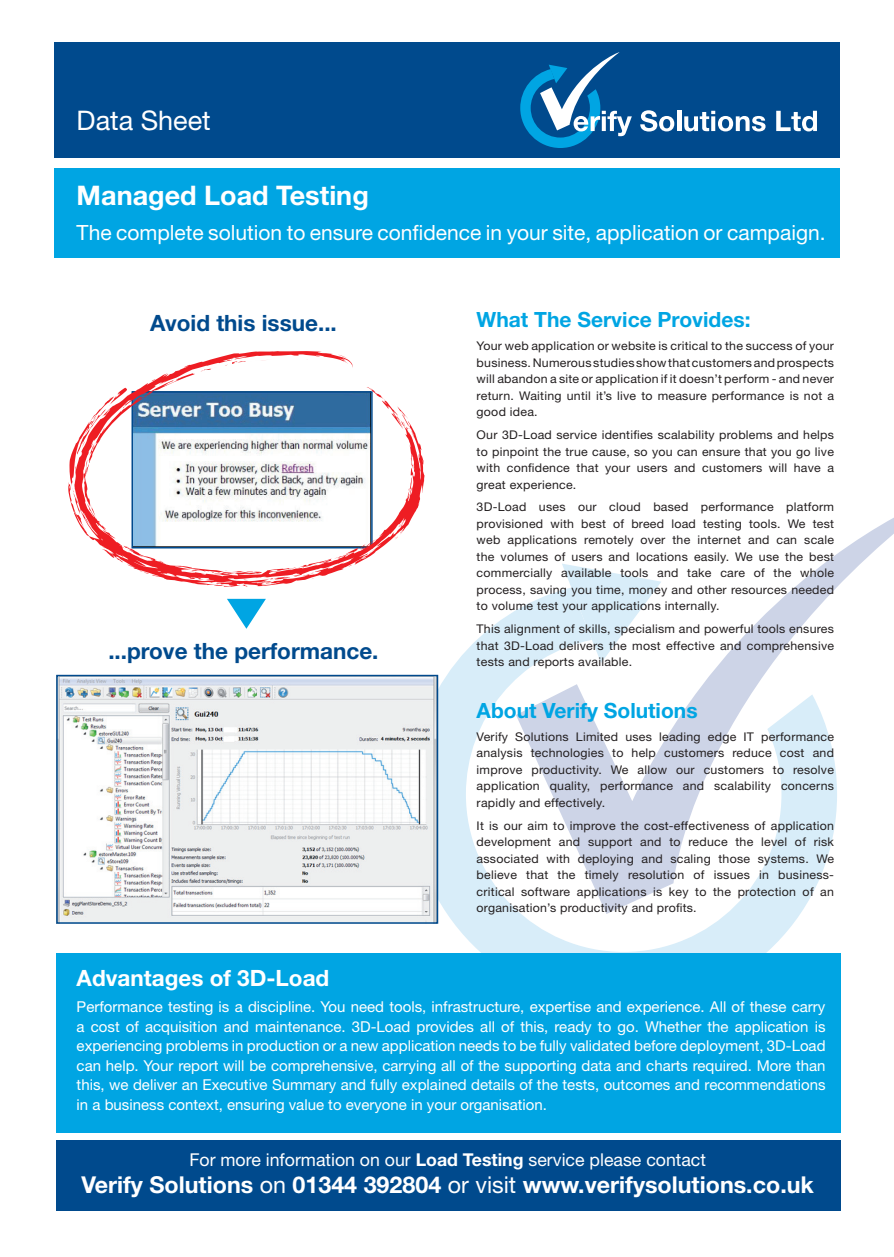
<style>
.page{position:relative;width:894px;height:1257px;background:#fff}
.page>*{position:absolute;margin:0;border:0;box-sizing:border-box;transform-origin:0 0}
.t1{font:700 27px "Helvetica Neue";color:#fff}
.t2{font:27px "Helvetica Neue";color:#fff}
.t3{font:700 23.25px "Helvetica Neue";color:#fff}
.t4{font:700 22.5px "Helvetica Neue";color:#004a8d}
.t5{font:700 22.5px "Helvetica Neue";color:#fff}
.t6{font:21px "Helvetica Neue";color:#fff}
.t7{font:700 21px "Helvetica Neue";color:#00a5e3}
.t8{font:17.7px "Helvetica Neue";color:#fff}
.t9{font:15px/19.5px "Helvetica Neue";color:#fff;text-align:justify}
.t10{font:12px/16.5px "Helvetica Neue";letter-spacing:.02em;color:#231f20;text-align:justify}
.s1{font-weight:700}
.s2{font-weight:400}
</style>
<div class="page">
<svg style="left:410px;top:610px;width:390px;height:343px;fill:#dbeef9"></svg>
<svg style="left:516px;top:518px;width:377px;height:396px"></svg>
<div style="left:54px;top:42px;width:785px;height:116px;background:#004a8d"></div>
<div style="left:54px;top:169px;width:785px;height:89px;background:#00a5e3"></div>
<svg style="left:520px;top:52px;width:111px;height:96px"></svg>
<svg style="left:640px;top:110px;width:34px;height:22px"></svg>
<hr style="left:677px;top:111px;width:4px;height:20px;background:#fff">
<svg style="left:684px;top:111px;width:81px;height:20px"></svg>
<svg style="left:776px;top:111px;width:40px;height:20px"></svg>
<div style="left:56px;top:953px;width:784px;height:179px;background:#00a5e3"></div>
<div style="left:56px;top:1140px;width:784px;height:71px;background:#004a8d"></div>
<img style="left:59px;top:678px;width:376px;height:243px">
<div style="left:56px;top:675px;width:382px;height:249px;border:2px solid #004a8d"></div>
<svg style="left:90px;top:351px;width:334px;height:236px"></svg>
<svg style="left:366px;top:387px;width:43px;height:42px"></svg>
<svg style="left:332px;top:557px;width:6px;height:4px"></svg>
<svg style="left:394px;top:536px;width:4px;height:4px"></svg>
<svg style="left:359px;top:539px;width:17px;height:15px"></svg>
<svg style="left:345px;top:563px;width:10px;height:4px"></svg>
<svg style="left:266px;top:576px;width:32px;height:4px"></svg>
<svg style="left:309px;top:573px;width:7px;height:6px"></svg>
<svg style="left:198px;top:571px;width:53px;height:16px"></svg>
<svg style="left:144px;top:557px;width:8px;height:3px"></svg>
<svg style="left:126px;top:546px;width:3px;height:4px"></svg>
<svg style="left:140px;top:571px;width:9px;height:3px"></svg>
<svg style="left:68px;top:367px;width:149px;height:171px"></svg>
<svg style="left:225px;top:359px;width:47px;height:7px"></svg>
<svg style="left:330px;top:354px;width:17px;height:4px"></svg>
<svg style="left:227px;top:599px;width:39px;height:30px"></svg>
<h1 class="t2" style="left:77px;top:105px;width:136px">Data Sheet</h1>
<h1 class="t1" style="left:77px;top:179px;width:293px">Managed Load Testing</h1>
<h3 class="t6" style="left:77px;top:220px;width:750px">The complete solution to ensure confidence in your site, application or campaign.</h3>
<h3 class="t4" style="left:150px;top:309px;width:188px">Avoid this issue...</h3>
<h3 class="t4" style="left:108px;top:637px;width:272px">...prove the performance.</h3>
<h3 class="t7" style="left:476px;top:307px;width:275px">What The Service Provides:</h3>
<p class="t10" style="left:476px;top:337px;width:359px">Your web application or website is critical to the success of your business. Numerous studies show that customers and prospects will abandon a site or application if it doesn’t perform - and never return. Waiting until it’s live to measure performance is not a good idea.</p>
<p class="t10" style="left:476px;top:426px;width:359px">Our 3D-Load service identifies scalability problems and helps to pinpoint the true cause, so you can ensure that you go live with confidence that your users and customers will have a great experience.</p>
<p class="t10" style="left:476px;top:499px;width:359px">3D-Load uses our cloud based performance platform provisioned with best of breed load testing tools. We test web applications remotely over the internet and can scale the volumes of users and locations easily. We use the best commercially available tools and take care of the whole process, saving you time, money and other resources needed to volume test your applications internally.</p>
<p class="t10" style="left:476px;top:621px;width:359px">This alignment of skills, specialism and powerful tools ensures that 3D-Load delivers the most effective and comprehensive tests and reports available.</p>
<h3 class="t7" style="left:476px;top:698px;width:222px">About Verify Solutions</h3>
<p class="t10" style="left:476px;top:728px;width:359px">Verify Solutions Limited uses leading edge IT performance analysis technologies to help customers reduce cost and improve productivity. We allow our customers to resolve application quality, performance and scalability concerns rapidly and effectively.</p>
<p class="t10" style="left:476px;top:817px;width:359px">It is our aim to improve the cost-effectiveness of application development and support and to reduce the level of risk associated with deploying and scaling those systems. We believe that the timely resolution of issues in business&shy;critical software applications is key to the protection of an organisation’s productivity and profits.</p>
<h3 class="t5" style="left:77px;top:964px;width:254px">Advantages of 3D-Load</h3>
<p class="t9" style="left:77px;top:997px;width:750px">Performance testing is a discipline. You need tools, infrastructure, expertise and experience. All of these carry a cost of acquisition and maintenance. 3D-Load provides all of this, ready to go. Whether the application is experiencing problems in production or a new application needs to be fully validated before deployment, 3D-Load can help. Your report will be comprehensive, carrying all of the supporting data and charts required. More than this, we deliver an Executive Summary and fully explained details of the tests, outcomes and recommendations in a business context, ensuring value to everyone in your organisation.</p>
<h3 class="t8" style="left:189px;top:1149px;width:518px">For more information on our <span class="s1">Load Testing</span> service please contact</h3>
<h2 class="t3" style="left:81px;top:1171px;width:734px">Verify Solutions <span class="s2">on</span> 01344 392804 <span class="s2">or visit</span> www.verifysolutions.co.uk</h2>
</div>
